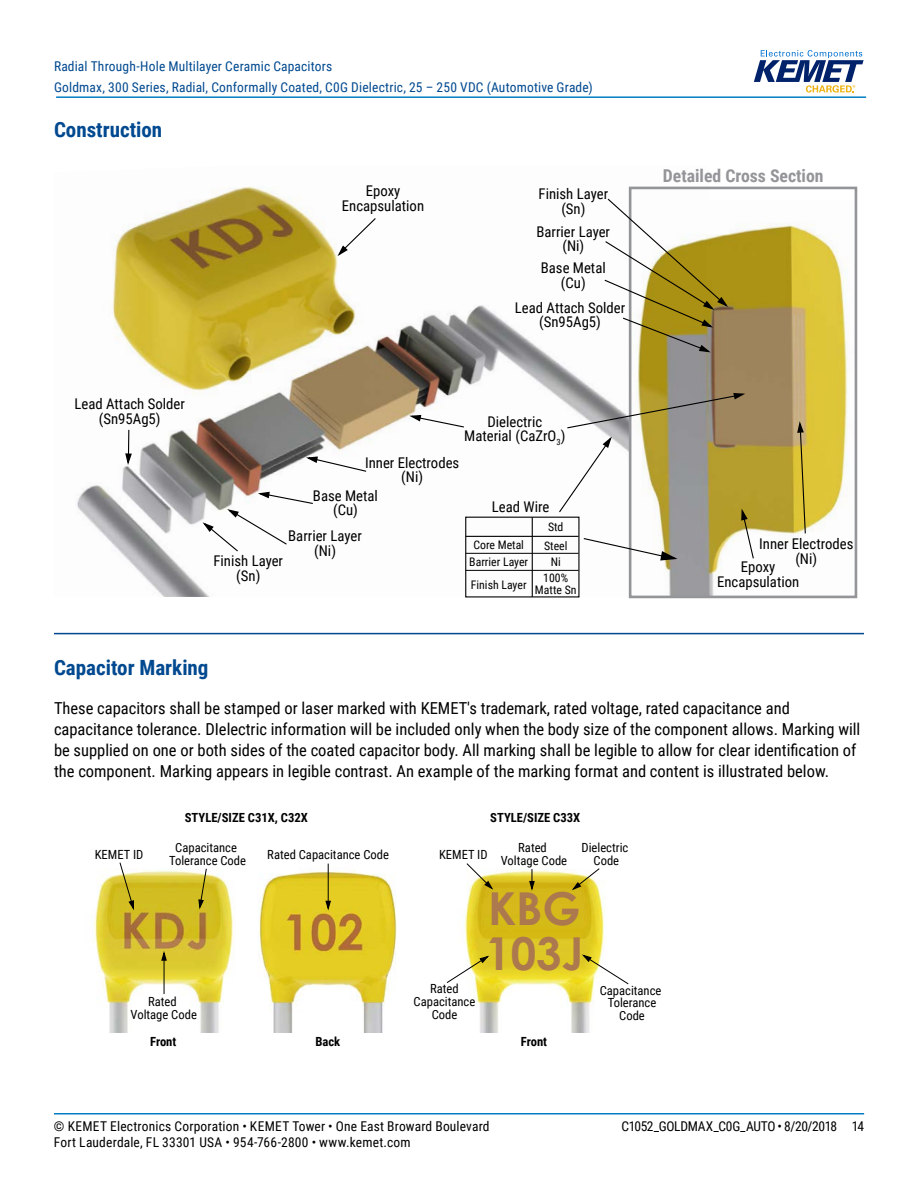
<style>
.page{position:relative;width:918px;height:1188px;background:#fff}
.page>*{position:absolute;margin:0;border:0;box-sizing:border-box;transform-origin:0 0}
.t1{font:700 45.45px/45.5px "Century Gothic";color:#ac784e}
.t2{font:700 21px "Roboto Condensed";color:#004990}
.t3{font:700 17.7px "Roboto Condensed";color:#939598}
.t4{font:16.5px/21px "Roboto Condensed";color:#000}
.t5{font:14.7px/14.7px "Roboto Condensed";color:#000;text-align:center}
.t6{font:13.5px/21px "Roboto Condensed";letter-spacing:.01em;color:#004990}
.t7{font:13.5px "Roboto Condensed";letter-spacing:.015em;color:#000}
.t8{font:13.5px "Roboto Condensed";letter-spacing:-.025em;color:#000}
.t9{font:12.6px/12.6px "Roboto Condensed";color:#000;text-align:center}
.t10{font:700 12.6px "Roboto Condensed";color:#000}
.t11{font:11.85px/17.7px "Roboto Condensed";color:#000;text-align:center}
</style>
<div class="page">
<hr style="left:54px;top:1113px;width:810px;height:2px;background:#007dc3">
<hr style="left:56px;top:96px;width:810px;height:2px;background:#007dc3">
<svg style="left:754px;top:50px;width:110px;height:43px"></svg>
<hr style="left:54px;top:633px;width:810px;height:1px;background:#004990">
<img style="left:76px;top:186px;width:648px;height:411px">
<img style="left:633px;top:223px;width:215px;height:371px">
<div style="left:629px;top:187px;width:228px;height:411px;border:3px solid #939598"></div>
<svg style="left:336px;top:217px;width:41px;height:41px"></svg>
<svg style="left:407px;top:414px;width:58px;height:14px"></svg>
<svg style="left:603px;top:198px;width:127px;height:155px"></svg>
<svg style="left:124px;top:430px;width:9px;height:38px"></svg>
<svg style="left:303px;top:456px;width:64px;height:17px"></svg>
<svg style="left:200px;top:491px;width:114px;height:62px"></svg>
<svg style="left:796px;top:418px;width:10px;height:117px"></svg>
<svg style="left:558px;top:392px;width:197px;height:169px"></svg>
<hr style="left:532px;top:517px;width:1px;height:80px;background:#000">
<hr style="left:466px;top:536px;width:113px;height:1px;background:#000">
<hr style="left:466px;top:553px;width:113px;height:1px;background:#000">
<hr style="left:466px;top:570px;width:113px;height:1px;background:#000">
<img style="left:259px;top:863px;width:138px;height:169px">
<img style="left:94px;top:871px;width:139px;height:161px">
<svg style="left:119px;top:862px;width:16px;height:50px"></svg>
<hr style="left:164px;top:960px;width:1px;height:34px;background:#000">
<svg style="left:160px;top:949px;width:8px;height:13px"></svg>
<svg style="left:198px;top:868px;width:9px;height:44px"></svg>
<hr style="left:328px;top:864px;width:1px;height:38px;background:#000">
<svg style="left:325px;top:900px;width:7px;height:13px"></svg>
<img style="left:464px;top:870px;width:142px;height:162px">
<svg style="left:466px;top:863px;width:29px;height:28px"></svg>
<svg style="left:570px;top:868px;width:31px;height:24px"></svg>
<svg style="left:580px;top:953px;width:49px;height:32px"></svg>
<svg style="left:528px;top:869px;width:8px;height:24px"></svg>
<svg style="left:446px;top:954px;width:45px;height:30px"></svg>
<p class="t6" style="left:54px;top:55px;width:540px">Radial Through-Hole Multilayer Ceramic Capacitors<br>Goldmax, 300 Series, Radial, Conformally Coated, C0G Dielectric, 25 – 250 VDC (Automotive Grade)</p>
<p class="t2" style="left:54px;top:115px;width:110px">Construction</p>
<p class="t5" style="left:75px;top:396px;width:112px">Lead Attach Solder (Sn95Ag5)</p>
<p class="t5" style="left:342px;top:183px;width:84px">Epoxy<br>Encapsulation</p>
<p class="t5" style="left:539px;top:186px;width:71px">Finish Layer (Sn)</p>
<p class="t5" style="left:536px;top:223px;width:75px">Barrier Layer (Ni)</p>
<p class="t5" style="left:541px;top:260px;width:66px">Base Metal (Cu)</p>
<p class="t5" style="left:515px;top:299px;width:112px">Lead Attach Solder (Sn95Ag5)</p>
<p class="t5" style="left:464px;top:413px;width:103px">Dielectric<br>Material (CaZrO<sub>3</sub>)</p>
<p class="t5" style="left:365px;top:454px;width:96px">Inner Electrodes (Ni)</p>
<p class="t5" style="left:313px;top:488px;width:66px">Base Metal (Cu)</p>
<p class="t5" style="left:288px;top:528px;width:75px">Barrier Layer (Ni)</p>
<p class="t5" style="left:214px;top:553px;width:71px">Finish Layer (Sn)</p>
<p class="t5" style="left:492px;top:499px;width:59px">Lead Wire</p>
<p class="t11" style="left:548px;top:517px;width:17px">Std</p>
<p class="t11" style="left:543px;top:553px;width:26px;line-height:16.2px">Ni<br>100%</p>
<p class="t11" style="left:535px;top:581px;width:43px">Matte Sn</p>
<p class="t11" style="left:469px;top:535px;width:60px">Core Metal<br>Barrier Layer</p>
<p class="t11" style="left:471px;top:575px;width:57px">Finish Layer</p>
<p class="t11" style="left:544px;top:536px;width:25px">Steel</p>
<p class="t3" style="left:663px;top:163px;width:162px">Detailed Cross Section</p>
<p class="t5" style="left:759px;top:536px;width:96px">Inner Electrodes (Ni)</p>
<p class="t5" style="left:717px;top:559px;width:84px">Epoxy<br>Encapsulation</p>
<p class="t2" style="left:54px;top:653px;width:156px">Capacitor Marking</p>
<p class="t4" style="left:54px;top:697px;width:808px">These capacitors shall be stamped or laser marked with KEMET's trademark, rated voltage, rated capacitance and capacitance tolerance. DIelectric information will be included only when the body size of the component allows. Marking will be supplied on one or both sides of the coated capacitor body. All marking shall be legible to allow for clear identification of the component. Marking appears in legible contrast. An example of the marking format and content is illustrated below.</p>
<p class="t10" style="left:185px;top:809px;width:125px">STYLE/SIZE C31X, C32X</p>
<p class="t10" style="left:490px;top:809px;width:92px">STYLE/SIZE C33X</p>
<p class="t9" style="left:169px;top:841px;width:79px">Capacitance<br>Tolerance Code</p>
<p class="t9" style="left:95px;top:848px;width:50px">KEMET ID</p>
<p class="t9" style="left:267px;top:848px;width:123px">Rated Capacitance Code</p>
<p class="t9" style="left:439px;top:848px;width:50px">KEMET ID</p>
<p class="t9" style="left:501px;top:841px;width:68px">Rated<br>Voltage Code</p>
<p class="t9" style="left:582px;top:841px;width:48px">Dielectric<br>Code</p>
<h1 class="t1" style="left:485px;top:883px;width:100px">KBG<br>103J</h1>
<p class="t9" style="left:131px;top:995px;width:68px">Rated<br>Voltage Code</p>
<p class="t9" style="left:414px;top:982px;width:63px">Rated<br>Capacitance<br>Code</p>
<p class="t9" style="left:600px;top:983px;width:63px">Capacitance<br>Tolerance<br>Code</p>
<p class="t10" style="left:150px;top:1032px;width:28px">Front</p>
<p class="t10" style="left:316px;top:1032px;width:26px">Back</p>
<p class="t10" style="left:521px;top:1032px;width:28px">Front</p>
<p class="t7" style="left:54px;top:1116px;width:437px">© KEMET Electronics Corporation • KEMET Tower • One East Broward Boulevard</p>
<p class="t8" style="left:621px;top:1116px;width:244px">C1052_GOLDMAX_C0G_AUTO • 8/20/2018 14</p>
<p class="t7" style="left:54px;top:1133px;width:358px">Fort Lauderdale, FL 33301 USA • 954-766-2800 • www.kemet.com</p>
</div>
